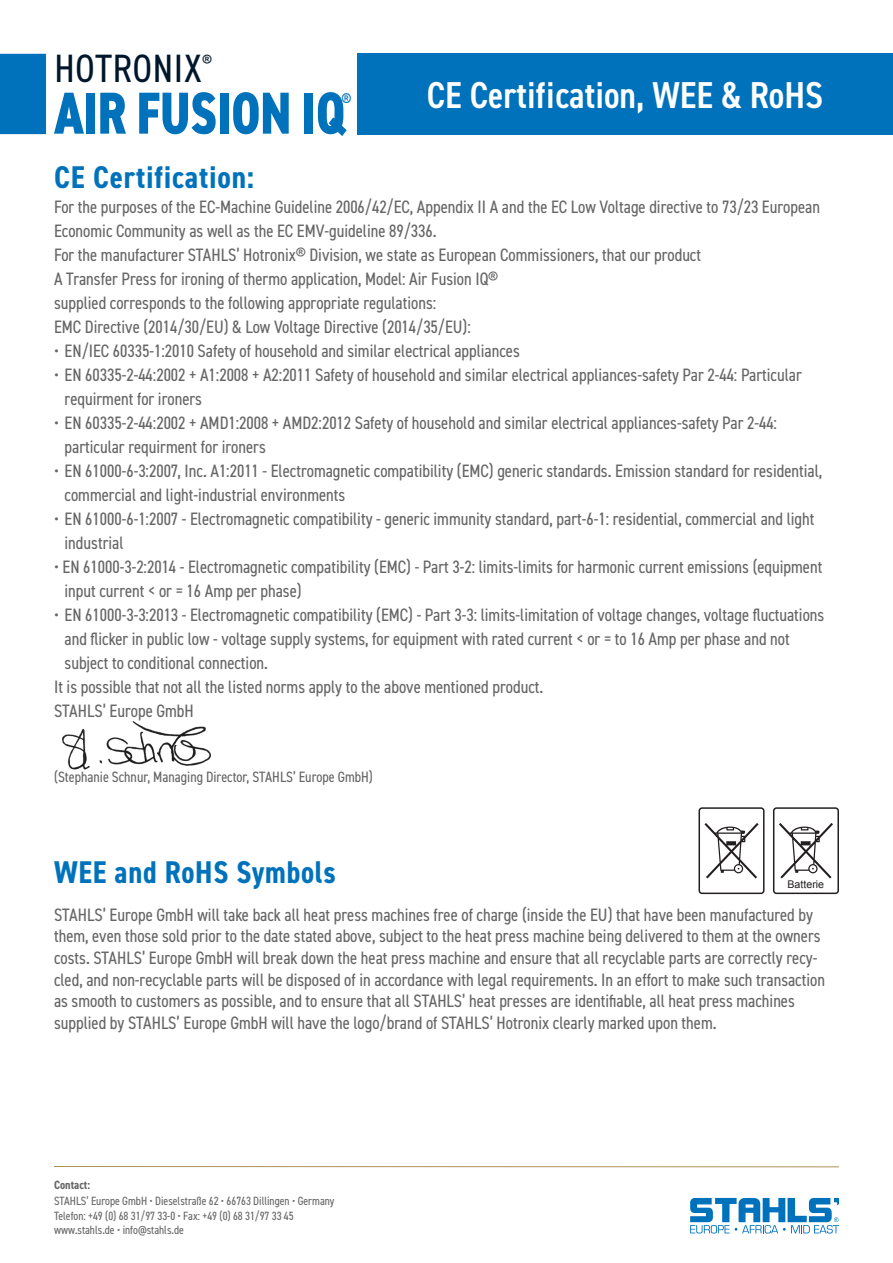
<style>
.page{position:relative;width:893px;height:1263px;background:#fff}
.page>*{position:absolute;margin:0;border:0;box-sizing:border-box;transform-origin:0 0}
.t1{font:800 condensed 59.4px "DIN2014";letter-spacing:-.01em;color:#0072bc;scale:.9 1}
.t2{font:condensed 39.6px "DIN2014";letter-spacing:.02em;color:#00172b}
.t3{font:600 condensed 37.5px "DIN2014";color:#fff}
.t4{font:700 condensed 31.5px "DIN2014";letter-spacing:.025em;color:#0072bc}
.t5{font:condensed 19.8px "DIN2014";color:#0072bc;scale:.9 1}
.Body_Copy{font:condensed 18px/24px "DIN2014";color:#666}
.Body_Copy-2{font:condensed 15px "DIN2014";color:#666}
.Body_Copy-3{font:condensed 12px "DIN2014";color:#666}
.Body_Copy-4{font:700 condensed 12px "DIN2014";color:#666}
.t6{font:10.65px "Arial";color:#231f20}
</style>
<div class="page">
<div style="left:0;top:54px;width:46px;height:80px;background:#0072bc"></div>
<div style="left:357px;top:53px;width:536px;height:81px;background:#0072bc"></div>
<svg style="left:698px;top:807px;width:66px;height:87px"></svg>
<svg style="left:773px;top:807px;width:66px;height:87px"></svg>
<img style="left:62px;top:721px;width:149px;height:49px">
<svg style="left:690px;top:1198px;width:149px;height:35px"></svg>
<hr style="left:54px;top:1166px;width:785px;height:1px;background:#b09258">
<p class="t2" style="left:54px;top:42px;width:159px">HOTRONIX<sup>®</sup></p>
<p class="t1" style="left:54px;top:74px;width:325px">AIR FUSION IQ</p>
<p class="t5" style="left:341px;top:88px;width:13px">®</p>
<p class="t4" style="left:54px;top:156px;width:202px">CE Certification:</p>
<p class="t3" style="left:427px;top:70px;width:398px">CE Certification, WEE &amp; RoHS</p>
<p class="Body_Copy" style="left:54px;top:194px;width:767px">For the purposes of the EC-Machine Guideline 2006/42/EC, Appendix II A and the EC Low Voltage directive to 73/23 European<br>Economic Community as well as the EC EMV-guideline 89/336.</p>
<p class="Body_Copy" style="left:54px;top:242px;width:649px">For the manufacturer STAHLS’ Hotronix® Division, we state as European Commissioners, that our product</p>
<p class="Body_Copy" style="left:54px;top:266px;width:446px">A Transfer Press for ironing of thermo application, Model: Air Fusion IQ®</p>
<p class="Body_Copy" style="left:54px;top:290px;width:384px">supplied corresponds to the following appropriate regulations:</p>
<p class="Body_Copy" style="left:54px;top:314px;width:418px">EMC Directive (2014/30/EU) &amp; Low Voltage Directive (2014/35/EU):</p>
<p class="Body_Copy" style="left:54px;top:338px;width:467px">• EN/IEC 60335-1:2010 Safety of household and similar electrical appliances</p>
<p class="Body_Copy" style="left:65px;top:362px;width:739px;text-indent:-10px">• EN 60335-2-44:2002 + A1:2008 + A2:2011 Safety of household and similar electrical appliances-safety Par 2-44: Particular requirment for ironers</p>
<p class="Body_Copy" style="left:65px;top:410px;width:714px;text-indent:-10px">• EN 60335-2-44:2002 + AMD1:2008 + AMD2:2012 Safety of household and similar electrical appliances-safety Par 2-44: particular requirment for ironers</p>
<p class="Body_Copy" style="left:65px;top:458px;width:759px;text-indent:-10px">• EN 61000-6-3:2007, Inc. A1:2011 - Electromagnetic compatibility (EMC) generic standards. Emission standard for residential, commercial and light-industrial environments</p>
<p class="Body_Copy" style="left:65px;top:506px;width:751px;text-indent:-10px">• EN 61000-6-1:2007 - Electromagnetic compatibility - generic immunity standard, part-6-1: residential, commercial and light industrial</p>
<p class="Body_Copy" style="left:65px;top:554px;width:759px;text-indent:-10px">• EN 61000-3-2:2014 - Electromagnetic compatibility (EMC) - Part 3-2: limits-limits for harmonic current emissions (equipment input current &lt; or = 16 Amp per phase)</p>
<p class="Body_Copy" style="left:65px;top:602px;width:761px;text-indent:-10px">• EN 61000-3-3:2013 - Electromagnetic compatibility (EMC) - Part 3-3: limits-limitation of voltage changes, voltage fluctuations and flicker in public low - voltage supply systems, for equipment with rated current &lt; or = to 16 Amp per phase and not subject to conditional connection.</p>
<p class="Body_Copy" style="left:54px;top:674px;width:491px">It is possible that not all the listed norms apply to the above mentioned product.</p>
<p class="Body_Copy" style="left:54px;top:698px;width:141px">STAHLS’ Europe GmbH</p>
<p class="Body_Copy-2" style="left:54px;top:766px;width:320px">(Stephanie Schnur, Managing Director, STAHLS’ Europe GmbH)</p>
<p class="t4" style="left:54px;top:851px;width:283px">WEE and RoHS Symbols</p>
<p class="t6" style="left:787px;top:877px;width:38px">Batterie</p>
<p class="Body_Copy" style="left:54px;top:903px;width:772px;line-height:21.6px">STAHLS’ Europe GmbH will take back all heat press machines free of charge (inside the EU) that have been manufactured by them, even those sold prior to the date stated above, subject to the heat press machine being delivered to them at the owners costs. STAHLS’ Europe GmbH will break down the heat press machine and ensure that all recyclable parts are correctly recy&shy;cled, and non-recyclable parts will be disposed of in accordance with legal requirements. In an effort to make such transaction as smooth to customers as possible, and to ensure that all STAHLS’ heat presses are identifiable, all heat press machines supplied by STAHLS’ Europe GmbH will have the logo/brand of STAHLS’ Hotronix clearly marked upon them.</p>
<p class="Body_Copy-4" style="left:54px;top:1176px;width:38px">Contact:</p>
<p class="Body_Copy-3" style="left:54px;top:1193px;width:282px">STAHLS’ Europe GmbH • Dieselstraße 62 • 66763 Dillingen • Germany</p>
<p class="Body_Copy-3" style="left:54px;top:1207px;width:241px">Telefon: +49 (0) 68 31/97 33-0 • Fax: +49 (0) 68 31/97 33 45</p>
<p class="Body_Copy-3" style="left:54px;top:1222px;width:131px">www.stahls.de • info@stahls.de</p>
</div>
